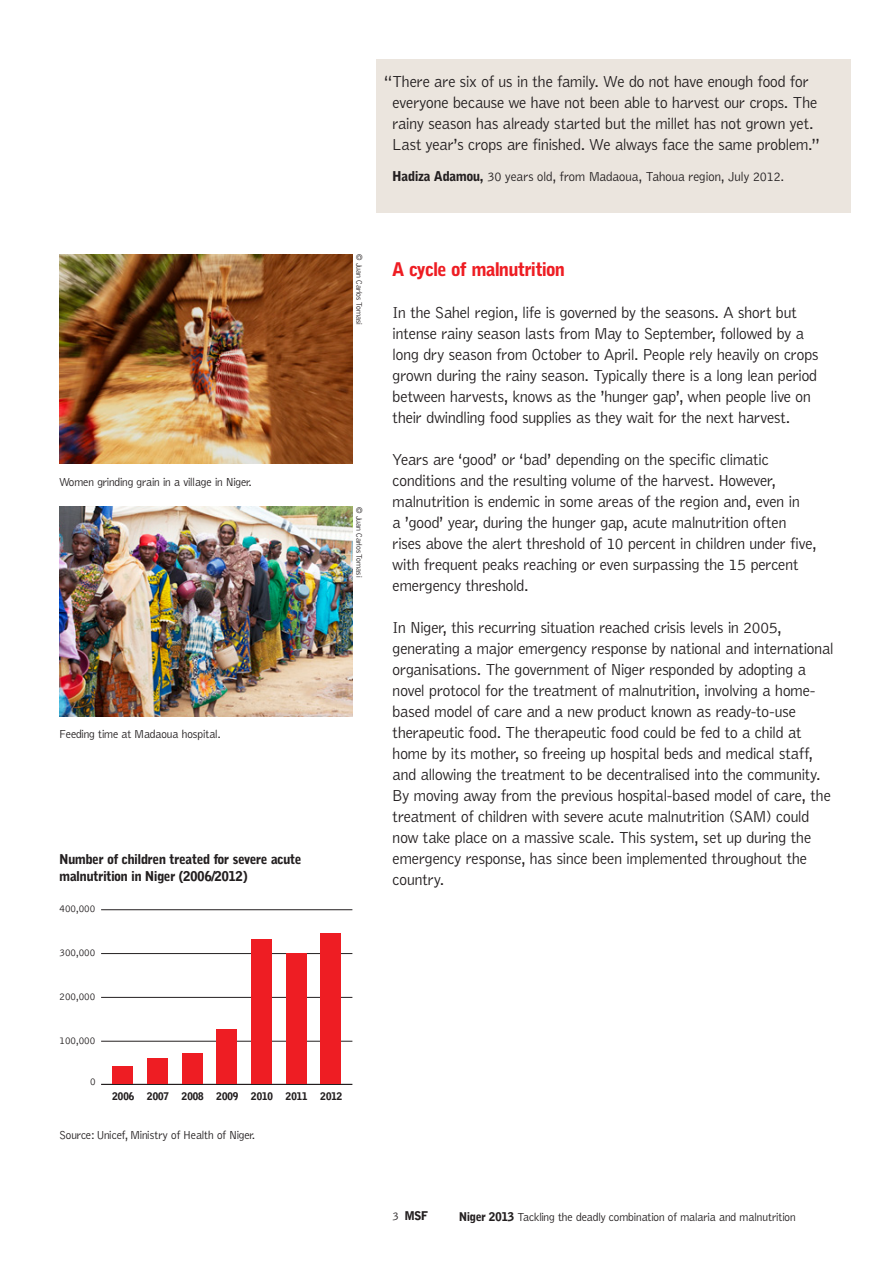
<style>
.page{position:relative;width:893px;height:1263px;background:#fff}
.page>*{position:absolute;margin:0;border:0;box-sizing:border-box;transform-origin:0 0}
.Titulos_rojo{font:900 18.75px "Bell MSFE";letter-spacing:-.01em;color:#ee1d23}
.Texto{font:300 16.5px/21px "Bell MSFE";color:#231f20}
.Cita{font:300 16.5px/21px "Bell MSFE";color:#231f20}
.t1{font:900 13.5px/16.5px "Bell MSFE";color:#231f20}
.Cita-2{font:300 13.5px "Bell MSFE";letter-spacing:.005em;color:#231f20}
.Nota{font:300 12px "Bell MSFE";color:#231f20}
.Nota-2{font:300 12px "Bell MSFE";letter-spacing:-.02em;color:#231f20}
.t2{font:900 12px "Bell MSFE";color:#231f20}
.t3{font:300 10.5px "Bell MSFE";color:#231f20}
.t4{font:900 10.5px "Bell MSFE";color:#231f20}
.Nota-3{font:300 8.25px "Bell MSFE";color:#231f20}
.s1{font-weight:900}
.s2{font-weight:300}
</style>
<div class="page">
<div style="left:376px;top:59px;width:474px;height:154px;background:#ebe5de"></div>
<hr style="left:101px;top:997px;width:251px;height:1px;background:#231f20">
<hr style="left:101px;top:1041px;width:251px;height:1px;background:#231f20">
<hr style="left:101px;top:909px;width:251px;height:1px;background:#231f20">
<hr style="left:101px;top:953px;width:251px;height:1px;background:#231f20">
<hr style="left:101px;top:1084px;width:251px;height:1px;background:#231f20">
<div style="left:113px;top:1067px;width:20px;height:17px;background:#ee1d23"></div>
<div style="left:147px;top:1058px;width:21px;height:26px;background:#ee1d23"></div>
<div style="left:182px;top:1053px;width:20px;height:31px;background:#ee1d23"></div>
<div style="left:217px;top:1029px;width:20px;height:55px;background:#ee1d23"></div>
<div style="left:251px;top:939px;width:21px;height:145px;background:#ee1d23"></div>
<div style="left:286px;top:953px;width:20px;height:131px;background:#ee1d23"></div>
<div style="left:321px;top:933px;width:20px;height:151px;background:#ee1d23"></div>
<img style="left:60px;top:254px;width:292px;height:210px">
<img style="left:60px;top:507px;width:292px;height:209px">
<p class="Cita" style="left:393px;top:71px;width:429px;text-indent:-9px">“There are six of us in the family. We do not have enough food for everyone because we have not been able to harvest our crops. The rainy season has already started but the millet has not grown yet.<br>Last year’s crops are finished. We always face the same problem.”</p>
<p class="Cita-2" style="left:393px;top:169px;width:393px"><span class="s1">Hadiza Adamou,</span> 30 years old, from Madaoua, Tahoua region, July 2012.</p>
<p class="Nota-3" style="left:364px;top:254px;width:72px;rotate:90deg">© Juan Carlos Tomasi</p>
<p class="Nota-2" style="left:60px;top:475px;width:194px">Women grinding grain in a village in Niger.</p>
<p class="Nota-3" style="left:364px;top:507px;width:72px;rotate:90deg">© Juan Carlos Tomasi</p>
<p class="Nota" style="left:60px;top:727px;width:163px">Feeding time at Madaoua hospital.</p>
<p class="t1" style="left:60px;top:851px;width:243px">Number of children treated for severe acute malnutrition in Niger (2006/2012)</p>
<p class="t3" style="left:60px;top:903px;width:37px">400,000</p>
<p class="t3" style="left:60px;top:947px;width:37px">300,000</p>
<p class="t3" style="left:60px;top:991px;width:37px">200,000</p>
<p class="t3" style="left:60px;top:1034px;width:37px">100,000</p>
<p class="t3" style="left:90px;top:1076px;width:7px">0</p>
<p class="t4" style="left:113px;top:1090px;width:23px">2006</p>
<p class="t4" style="left:147px;top:1090px;width:23px">2007</p>
<p class="t4" style="left:182px;top:1090px;width:23px">2008</p>
<p class="t4" style="left:217px;top:1090px;width:23px">2009</p>
<p class="t4" style="left:251px;top:1090px;width:23px">2010</p>
<p class="t4" style="left:286px;top:1090px;width:23px">2011</p>
<p class="t4" style="left:321px;top:1090px;width:23px">2012</p>
<p class="Nota" style="left:60px;top:1128px;width:197px">Source: Unicef, Ministry of Health of Niger.</p>
<p class="Titulos_rojo" style="left:393px;top:258px;width:174px">A cycle of malnutrition</p>
<p class="Texto" style="left:393px;top:302px;width:427px">In the Sahel region, life is governed by the seasons. A short but intense rainy season lasts from May to September, followed by a long dry season from October to April. People rely heavily on crops grown during the rainy season. Typically there is a long lean period between harvests, knows as the ’hunger gap’, when people live on their dwindling food supplies as they wait for the next harvest.</p>
<p class="Texto" style="left:393px;top:449px;width:425px">Years are ‘good’ or ‘bad’ depending on the specific climatic conditions and the resulting volume of the harvest. However, malnutrition is endemic in some areas of the region and, even in<br>a ’good’ year, during the hunger gap, acute malnutrition often rises above the alert threshold of 10 percent in children under five, with frequent peaks reaching or even surpassing the 15 percent emergency threshold.</p>
<p class="Texto" style="left:393px;top:617px;width:442px">In Niger, this recurring situation reached crisis levels in 2005, generating a major emergency response by national and international organisations. The government of Niger responded by adopting a novel protocol for the treatment of malnutrition, involving a home&shy;based model of care and a new product known as ready-to-use therapeutic food. The therapeutic food could be fed to a child at home by its mother, so freeing up hospital beds and medical staff, and allowing the treatment to be decentralised into the community.<br>By moving away from the previous hospital-based model of care, the treatment of children with severe acute malnutrition (SAM) could now take place on a massive scale. This system, set up during the emergency response, has since been implemented throughout the country.</p>
<p class="t2" style="left:393px;top:1209px;width:37px"><span class="s2">3</span> MSF</p>
<p class="Nota" style="left:459px;top:1210px;width:338px"><span class="s1">Niger 2013</span> Tackling the deadly combination of malaria and malnutrition</p>
</div>
